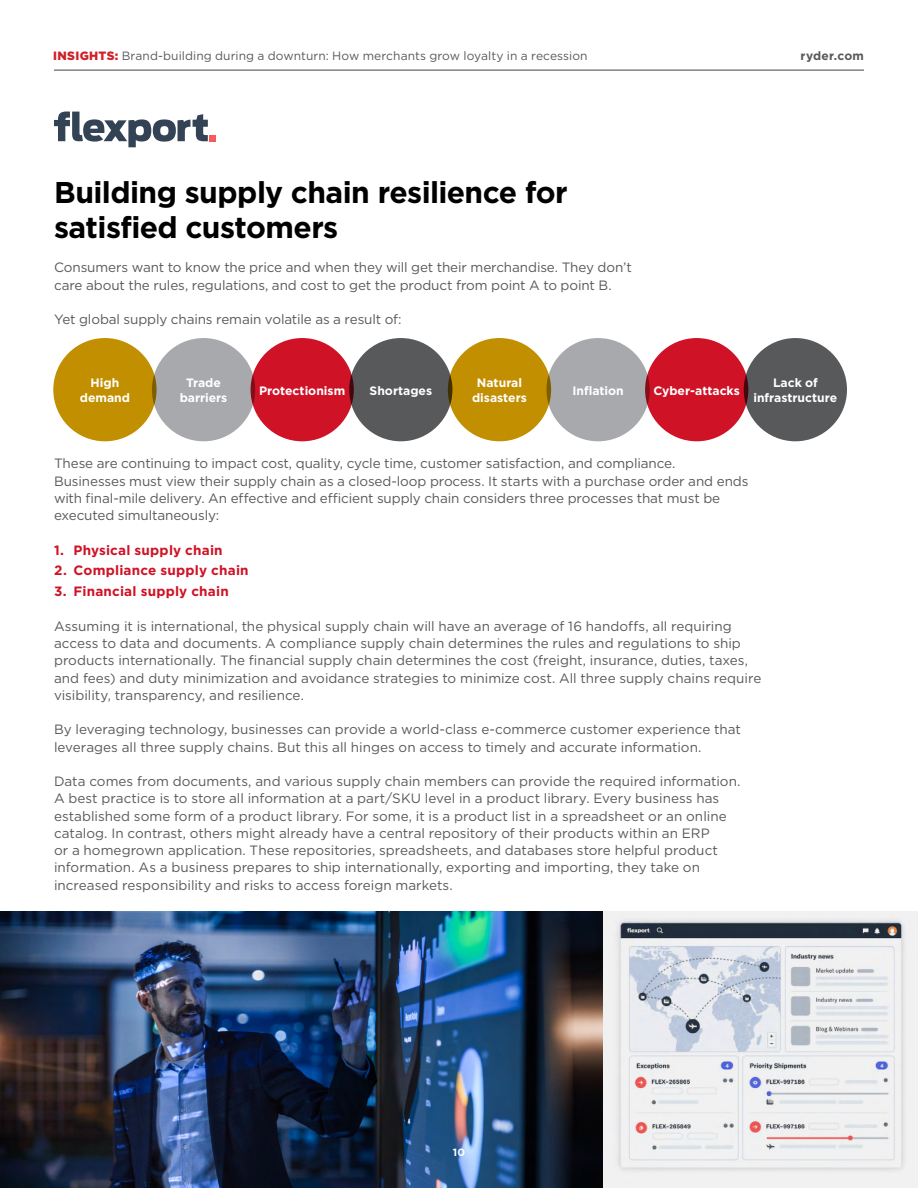
<style>
.page{position:relative;width:918px;height:1188px;background:#fff}
.page>*{position:absolute;margin:0;border:0;box-sizing:border-box;transform-origin:0 0}
.t1{font:700 30px/34.5px "Gotham";letter-spacing:-.02em;color:#000}
.t2{font:13.5px/17.2px "Gotham";letter-spacing:-.005em;color:#58595b}
.t3{font:700 13.5px "Gotham";letter-spacing:.015em;color:#cf1226}
.t4{font:700 12.15px/15.6px "Gotham";color:#fff;text-align:center}
.t5{font:12px "Gotham";letter-spacing:.005em;color:#58595b}
.t6{font:700 12px "Gotham";letter-spacing:.02em;color:#58595b}
.t7{font:700 10.5px "Gotham";color:#fff}
.s1{font-weight:900;color:#cf2129}
</style>
<div class="page">
<hr style="left:54px;top:70px;width:810px;height:1px;background:#58595b">
<img style="left:0;top:911px;width:603px;height:277px">
<svg style="left:54px;top:112px;width:162px;height:35px"></svg>
<div style="left:744px;top:338px;width:103px;height:103px;background:#58595b;border-radius:50%"></div>
<div style="left:53px;top:338px;width:104px;height:103px;background:#c28f00;border-radius:50%"></div>
<div style="left:152px;top:338px;width:103px;height:103px;background:#a7a9ac;border-radius:50%"></div>
<div style="left:251px;top:338px;width:103px;height:103px;background:#cf1226;border-radius:50%"></div>
<div style="left:349px;top:338px;width:103px;height:103px;background:#58595b;border-radius:50%"></div>
<div style="left:546px;top:338px;width:104px;height:103px;background:#a7a9ac;border-radius:50%"></div>
<div style="left:645px;top:338px;width:103px;height:103px;background:#cf1226;border-radius:50%"></div>
<div style="left:448px;top:338px;width:103px;height:103px;background:#c28f00;border-radius:50%"></div>
<div style="left:603px;top:911px;width:315px;height:277px;background:#f1f1f2"></div>
<img style="left:617px;top:920px;width:288px;height:250px">
<p class="t5" style="left:53px;top:48px;width:536px"><span class="s1">INSIGHTS:</span> Brand-building during a downturn: How merchants grow loyalty in a recession</p>
<p class="t6" style="left:801px;top:48px;width:65px">ryder.com</p>
<h1 class="t1" style="left:54px;top:175px;width:515px">Building supply chain resilience for satisfied customers</h1>
<p class="t2" style="left:54px;top:259px;width:580px">Consumers want to know the price and when they will get their merchandise. They don’t care about the rules, regulations, and cost to get the product from point A to point B.</p>
<p class="t2" style="left:54px;top:310px;width:349px">Yet global supply chains remain volatile as a result of:</p>
<p class="t4" style="left:472px;top:375px;width:56px">Natural disasters</p>
<p class="t4" style="left:80px;top:375px;width:52px">High demand</p>
<p class="t4" style="left:180px;top:375px;width:49px">Trade barriers</p>
<p class="t4" style="left:259px;top:382px;width:88px">Protectionism</p>
<p class="t4" style="left:370px;top:382px;width:64px">Shortages</p>
<p class="t4" style="left:572px;top:382px;width:53px">Inflation</p>
<p class="t4" style="left:653px;top:382px;width:88px">Cyber-attacks</p>
<p class="t4" style="left:753px;top:375px;width:85px">Lack of infrastructure</p>
<p class="t2" style="left:54px;top:455px;width:696px">These are continuing to impact cost, quality, cycle time, customer satisfaction, and compliance.<br>Businesses must view their supply chain as a closed-loop process. It starts with a purchase order and ends with final-mile delivery. An effective and efficient supply chain considers three processes that must be executed simultaneously:</p>
<p class="t3" style="left:54px;top:541px;width:170px">1. Physical supply chain</p>
<p class="t3" style="left:54px;top:562px;width:196px">2. Compliance supply chain</p>
<p class="t3" style="left:54px;top:583px;width:176px">3. Financial supply chain</p>
<p class="t2" style="left:54px;top:617px;width:709px">Assuming it is international, the physical supply chain will have an average of 16 handoffs, all requiring access to data and documents. A compliance supply chain determines the rules and regulations to ship products internationally. The financial supply chain determines the cost (freight, insurance, duties, taxes, and fees) and duty minimization and avoidance strategies to minimize cost. All three supply chains require visibility, transparency, and resilience.</p>
<p class="t2" style="left:54px;top:721px;width:689px">By leveraging technology, businesses can provide a world-class e-commerce customer experience that leverages all three supply chains. But this all hinges on access to timely and accurate information.</p>
<p class="t2" style="left:54px;top:772px;width:688px">Data comes from documents, and various supply chain members can provide the required information.<br>A best practice is to store all information at a part/SKU level in a product library. Every business has established some form of a product library. For some, it is a product list in a spreadsheet or an online catalog. In contrast, others might already have a central repository of their products within an ERP<br>or a homegrown application. These repositories, spreadsheets, and databases store helpful product information. As a business prepares to ship internationally, exporting and importing, they take on increased responsibility and risks to access foreign markets.</p>
<p class="t7" style="left:453px;top:1145px;width:14px">10</p>
</div>
